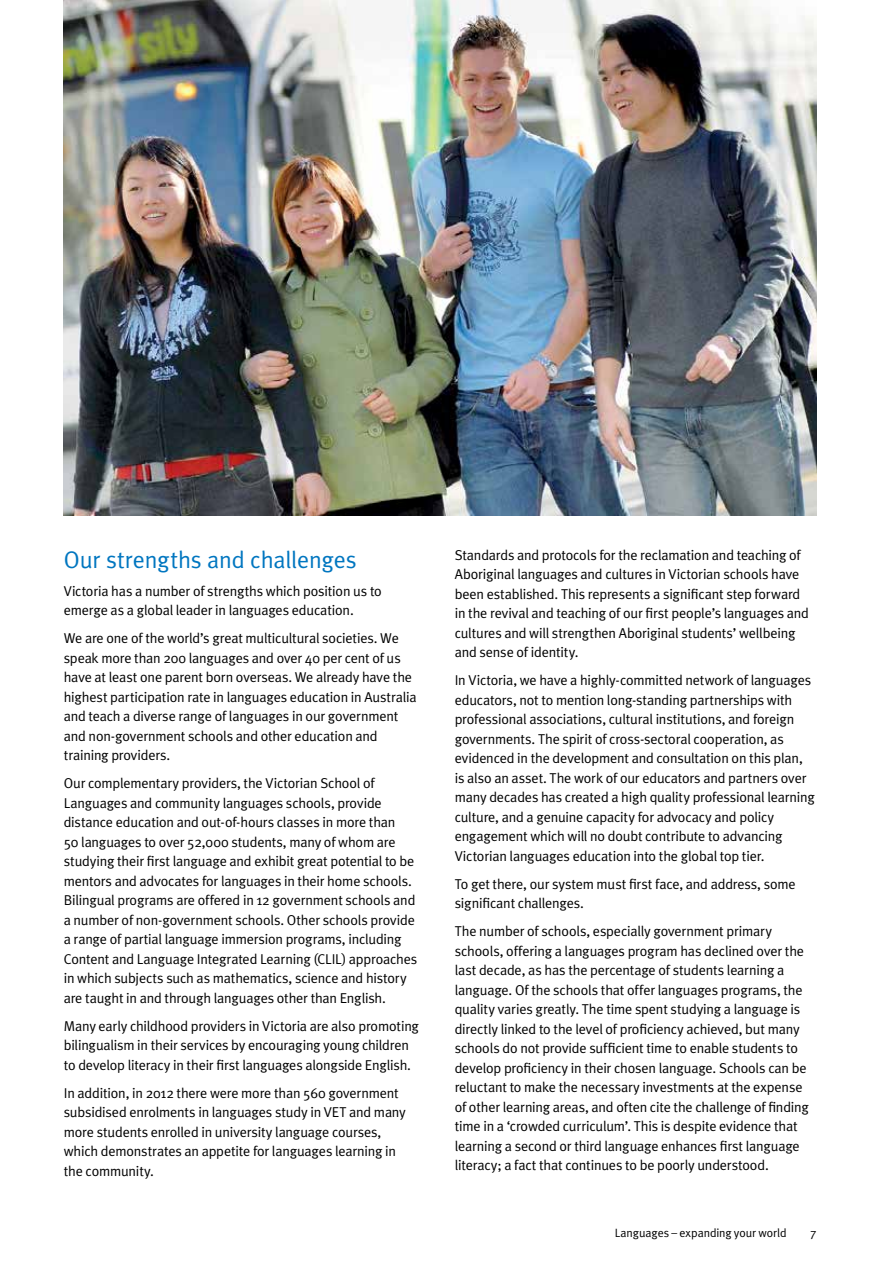
<style>
.page{position:relative;width:893px;height:1263px;background:#fff}
.page>*{position:absolute;margin:0;border:0;box-sizing:border-box;transform-origin:0 0}
.t1{font:24px "Meta Plus Normal";letter-spacing:-.005em;color:#0076c0}
.t2{font:14.25px/19.5px "Meta Plus Normal";letter-spacing:-.015em;color:#000}
.t3{font:12px "Meta Plus Normal";letter-spacing:-.005em;color:#000}
</style>
<div class="page">
<img style="left:64px;top:0;width:753px;height:515px">
<h1 class="t1" style="left:64px;top:545px;width:295px">Our strengths and challenges</h1>
<p class="t2" style="left:64px;top:581px;width:320px">Victoria has a number of strengths which position us to emerge as a global leader in languages education.</p>
<p class="t2" style="left:64px;top:628px;width:354px">We are one of the world’s great multicultural societies. We speak more than 200 languages and over 40 per cent of us have at least one parent born overseas. We already have the highest participation rate in languages education in Australia and teach a diverse range of languages in our government and non-government schools and other education and training providers.</p>
<p class="t2" style="left:64px;top:773px;width:355px">Our complementary providers, the Victorian School of Languages and community languages schools, provide distance education and out-of-hours classes in more than<br>50 languages to over 52,000 students, many of whom are studying their first language and exhibit great potential to be mentors and advocates for languages in their home schools.<br>Bilingual programs are offered in 12 government schools and a number of non-government schools. Other schools provide a range of partial language immersion programs, including Content and Language Integrated Learning (CLIL) approaches in which subjects such as mathematics, science and history are taught in and through languages other than English.</p>
<p class="t2" style="left:64px;top:1016px;width:357px">Many early childhood providers in Victoria are also promoting bilingualism in their services by encouraging young children to develop literacy in their first languages alongside English.</p>
<p class="t2" style="left:64px;top:1083px;width:344px">In addition, in 2012 there were more than 560 government subsidised enrolments in languages study in VET and many more students enrolled in university language courses, which demonstrates an appetite for languages learning in the community.</p>
<p class="t2" style="left:455px;top:545px;width:356px">Standards and protocols for the reclamation and teaching of Aboriginal languages and cultures in Victorian schools have been established. This represents a significant step forward in the revival and teaching of our first people’s languages and cultures and will strengthen Aboriginal students’ wellbeing and sense of identity.</p>
<p class="t2" style="left:455px;top:670px;width:362px">In Victoria, we have a highly-committed network of languages educators, not to mention long-standing partnerships with professional associations, cultural institutions, and foreign governments. The spirit of cross-sectoral cooperation, as evidenced in the development and consultation on this plan, is also an asset. The work of our educators and partners over many decades has created a high quality professional learning culture, and a genuine capacity for advocacy and policy engagement which will no doubt contribute to advancing Victorian languages education into the global top tier.</p>
<p class="t2" style="left:455px;top:874px;width:343px">To get there, our system must first face, and address, some significant challenges.</p>
<p class="t2" style="left:455px;top:921px;width:356px">The number of schools, especially government primary schools, offering a languages program has declined over the last decade, as has the percentage of students learning a language. Of the schools that offer languages programs, the quality varies greatly. The time spent studying a language is directly linked to the level of proficiency achieved, but many schools do not provide sufficient time to enable students to develop proficiency in their chosen language. Schools can be reluctant to make the necessary investments at the expense of other learning areas, and often cite the challenge of finding time in a ‘crowded curriculum’. This is despite evidence that learning a second or third language enhances first language literacy; a fact that continues to be poorly understood.</p>
<p class="t3" style="left:615px;top:1225px;width:173px">Languages – expanding your world</p>
<p class="t3" style="left:810px;top:1225px;width:8px">7</p>
</div>
